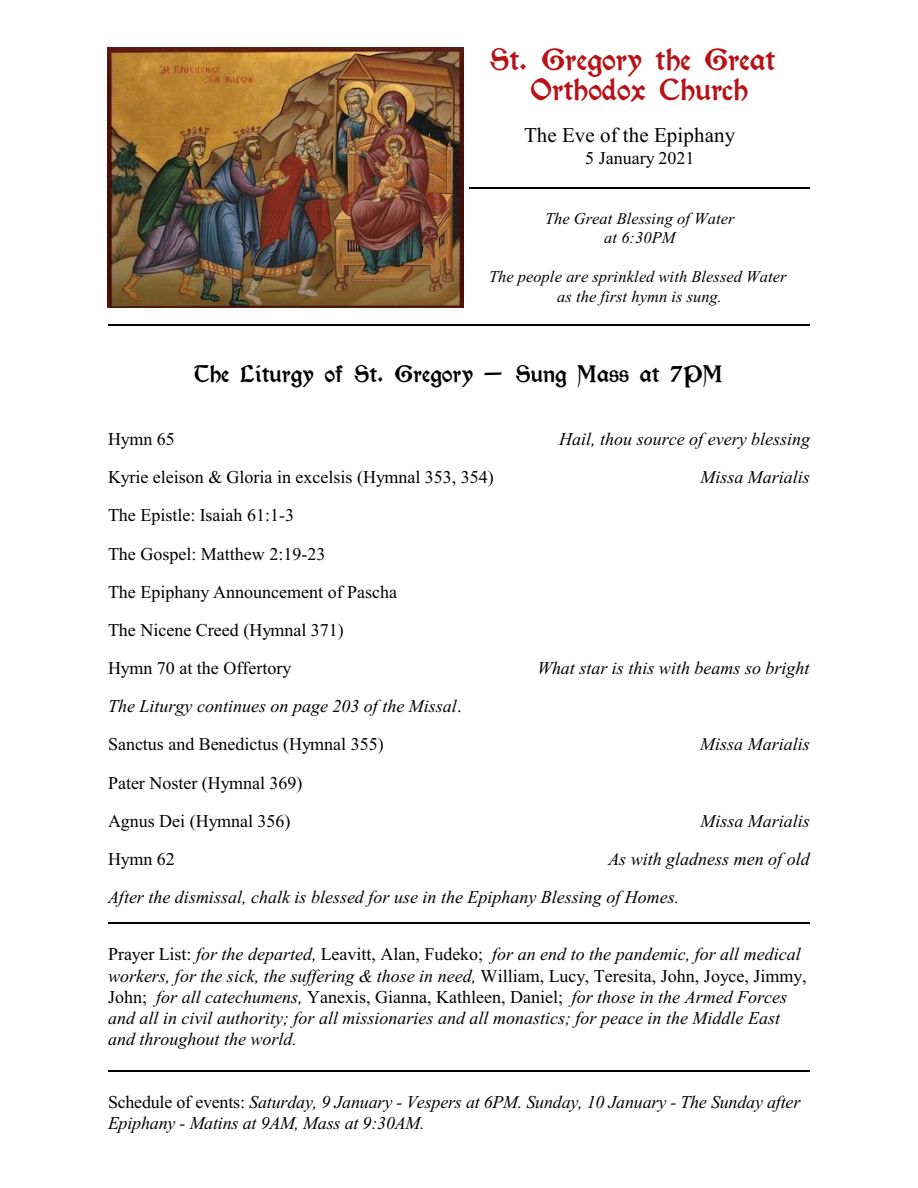
<style>
.page{position:relative;width:918px;height:1188px;background:#fff}
.page>*{position:absolute;margin:0;border:0;box-sizing:border-box;transform-origin:0 0}
.t1{font:27px/29.8px "Kelmscott";color:#b81217;text-align:center}
.t2{font:21px "Kelmscott";color:#000}
.t3{font:21px "Times New Roman";letter-spacing:.005em;color:#000}
.t4{font:italic 18px/21.3px "Times New Roman";color:#000}
.t5{font:18px/38.1px "Times New Roman";color:#000}
.t6{font:italic 16.5px/19.5px "Times New Roman";color:#000;text-align:center}
.s1{font-style:normal}
</style>
<div class="page">
<img style="left:107px;top:47px;width:356px;height:260px">
<hr style="left:470px;top:187px;width:340px;height:2px;background:#000">
<hr style="left:108px;top:325px;width:702px;height:1px;background:#000">
<hr style="left:108px;top:923px;width:702px;height:1px;background:#000">
<hr style="left:108px;top:1070px;width:702px;height:1px;background:#000">
<h1 class="t1" style="left:490px;top:47px;width:287px">St. Gregory the Great<br>Orthodox Church</h1>
<p class="t3" style="left:524px;top:127px;width:213px">The Eve of the Epiphany</p>
<p class="t5" style="left:585px;top:140px;width:111px">5 January 2021</p>
<p class="t6" style="left:545px;top:210px;width:191px">The Great Blessing of Water at 6:30PM</p>
<p class="t6" style="left:489px;top:268px;width:299px">The people are sprinkled with Blessed Water as the first hymn is sung.</p>
<p class="t2" style="left:195px;top:364px;width:530px">The Liturgy of St. Gregory - Sung Mass at 7PM</p>
<p class="t5" style="left:108px;top:422px;width:68px">Hymn 65</p>
<p class="t4" style="left:559px;top:430px;width:252px">Hail, thou source of every blessing</p>
<p class="t5" style="left:108px;top:460px;width:387px">Kyrie eleison &amp; Gloria in excelsis (Hymnal 353, 354)</p>
<p class="t4" style="left:700px;top:468px;width:111px">Missa Marialis</p>
<p class="t5" style="left:108px;top:498px;width:291px">The Epistle: Isaiah 61:1-3<br>The Gospel: Matthew 2:19-23<br>The Epiphany Announcement of Pascha<br>The Nicene Creed (Hymnal 371)<br>Hymn 70 at the Offertory</p>
<p class="t4" style="left:537px;top:659px;width:274px">What star is this with beams so bright</p>
<p class="t4" style="left:108px;top:689px;width:355px;line-height:38.1px">The Liturgy continues on page 203 of the Missal<span class="s1">.<br>Sanctus and Benedictus (Hymnal 355)</span></p>
<p class="t5" style="left:108px;top:765px;width:196px">Pater Noster (Hymnal 369)<br>Agnus Dei (Hymnal 356)</p>
<p class="t4" style="left:700px;top:735px;width:111px">Missa Marialis</p>
<p class="t4" style="left:700px;top:812px;width:111px">Missa Marialis</p>
<p class="t4" style="left:108px;top:842px;width:703px;line-height:38.1px;text-indent:500px">As with gladness men of old<br>After the dismissal, chalk is blessed for use in the Epiphany Blessing of Homes.</p>
<p class="t5" style="left:108px;top:842px;width:68px">Hymn 62</p>
<p class="t4" style="left:108px;top:946px;width:700px"><span class="s1">Prayer List:</span> for the departed, <span class="s1">Leavitt, Alan, Fudeko;</span> for an end to the pandemic, for all medical workers, for the sick, the suffering &amp; those in need, <span class="s1">William, Lucy, Teresita, John, Joyce, Jimmy, John;</span> for all catechumens, <span class="s1">Yanexis, Gianna, Kathleen, Daniel;</span> for those in the Armed Forces and all in civil authority; for all missionaries and all monastics; for peace in the Middle East and throughout the world.</p>
<p class="t4" style="left:108px;top:1094px;width:694px;line-height:20.5px"><span class="s1">Schedule of events:</span> Saturday, 9 January - Vespers at 6PM. Sunday, 10 January - The Sunday after<br>Epiphany - Matins at 9AM, Mass at 9:30AM.</p>
</div>
